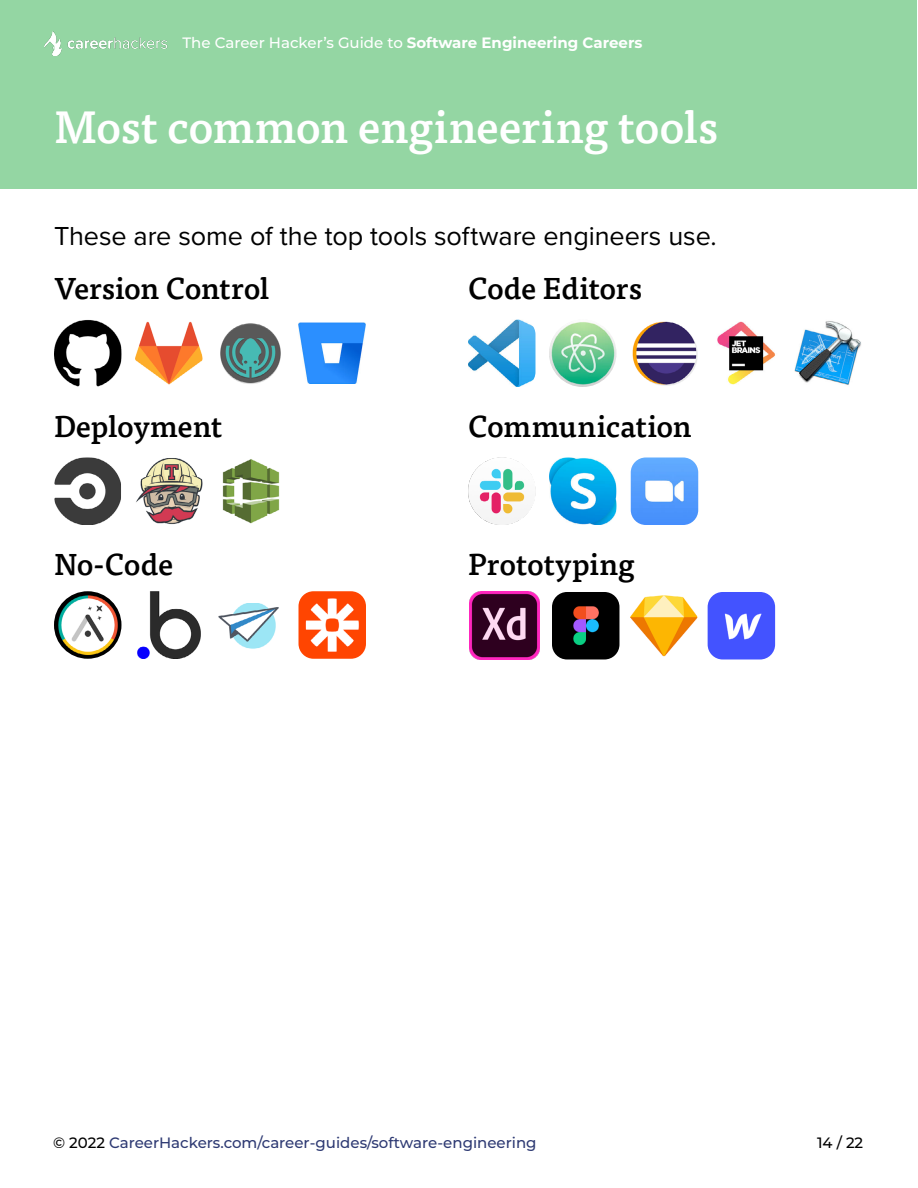
<style>
.page{position:relative;width:918px;height:1188px;background:#fff}
.page>*{position:absolute;margin:0;border:0;box-sizing:border-box;transform-origin:0 0}
.t1{font:500 45px "Tisa Pro";letter-spacing:-.01em;color:#fff}
.t2{font:500 30px "Tisa Pro";letter-spacing:-.01em;color:#000}
.t3{font:27px "Proxima Nova";letter-spacing:-.005em;color:#000}
.t4{font:500 15px "Montserrat";color:#2e3a73}
.t5{font:700 15px "Montserrat";color:#fff}
.t6{font:500 15px "Montserrat";color:#000}
.s1{font-weight:500}
.s2{color:#000}
</style>
<div class="page">
<img style="left:54px;top:320px;width:68px;height:67px">
<img style="left:135px;top:321px;width:67px;height:64px">
<img style="left:220px;top:323px;width:61px;height:61px">
<img style="left:298px;top:323px;width:68px;height:61px">
<img style="left:54px;top:458px;width:67px;height:67px">
<img style="left:136px;top:458px;width:67px;height:67px">
<img style="left:222px;top:459px;width:58px;height:65px">
<img style="left:54px;top:591px;width:67px;height:68px;border-radius:34px">
<img style="left:137px;top:591px;width:63px;height:68px">
<img style="left:218px;top:603px;width:61px;height:46px">
<img style="left:298px;top:591px;width:68px;height:68px">
<img style="left:468px;top:320px;width:68px;height:67px">
<img style="left:549px;top:320px;width:67px;height:67px;border-radius:34px">
<img style="left:632px;top:321px;width:66px;height:65px">
<img style="left:717px;top:321px;width:58px;height:64px">
<img style="left:794px;top:321px;width:67px;height:64px">
<img style="left:468px;top:458px;width:68px;height:67px;border-radius:34px">
<img style="left:549px;top:458px;width:67px;height:67px">
<img style="left:631px;top:458px;width:67px;height:67px">
<img style="left:470px;top:591px;width:70px;height:68px">
<img style="left:630px;top:595px;width:68px;height:61px">
<img style="left:552px;top:592px;width:68px;height:67px">
<img style="left:708px;top:592px;width:67px;height:67px">
<div style="left:1px;top:0;width:916px;height:189px;background:#94d6a3"></div>
<p class="t5" style="left:182px;top:32px;width:462px"><span class="s1">The Career Hacker’s Guide to</span> Software Engineering Careers</p>
<h1 class="t1" style="left:54px;top:92px;width:666px">Most common engineering tools</h1>
<p class="t3" style="left:54px;top:216px;width:664px">These are some of the top tools software engineers use.</p>
<p class="t2" style="left:54px;top:266px;width:217px">Version Control</p>
<p class="t2" style="left:468px;top:266px;width:176px">Code Editors</p>
<p class="t2" style="left:54px;top:404px;width:170px">Deployment</p>
<p class="t2" style="left:468px;top:404px;width:225px">Communication</p>
<p class="t2" style="left:54px;top:542px;width:121px">No-Code</p>
<p class="t2" style="left:468px;top:542px;width:168px">Prototyping</p>
<p class="t4" style="left:53px;top:1132px;width:485px"><span class="s2">© 2022</span> CareerHackers.com/career-guides/software-engineering</p>
<p class="t6" style="left:817px;top:1132px;width:48px">14 / 22</p>
</div>
